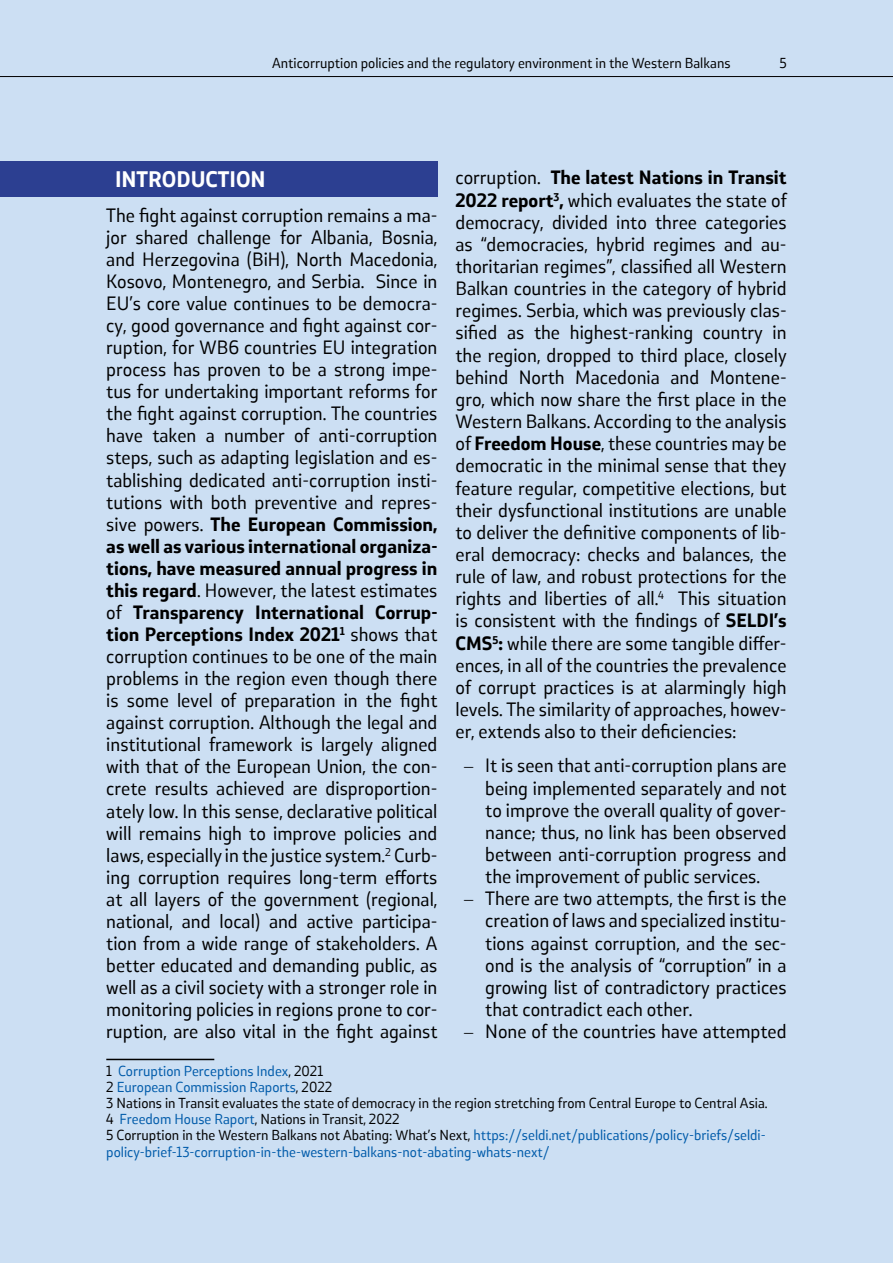
<style>
.page{position:relative;width:893px;height:1263px;background:#ccdff3}
.page>*{position:absolute;margin:0;border:0;box-sizing:border-box;transform-origin:0 0}
.t1{font:700 21px "Stobi Sans Offc";color:#fff}
.t2{font:18px/22px "Stobi Sans Offc";color:#000;text-align:justify}
.t3{font:13.5px/16.2px "Stobi Sans Offc";color:#005baa}
.t4{font:13.5px "Stobi Sans Offc";color:#000}
.s1{font-weight:700}
.s2{color:#000}
</style>
<div class="page">
<hr style="left:0;top:76px;width:893px;height:1px;background:#000">
<div style="left:0;top:161px;width:437px;height:35px;background:#2c3f91"></div>
<hr style="left:106px;top:1059px;width:108px;height:1px;background:#000">
<p class="t4" style="left:272px;top:55px;width:460px">Anticorruption policies and the regulatory environment in the Western Balkans</p>
<p class="t4" style="left:779px;top:55px;width:9px">5</p>
<p class="t2" style="left:455px;top:167px;width:333px">corruption. <span class="s1">The latest Nations in Transit 2022 report</span><sup>3</sup><span class="s1">,</span> which evaluates the state of democracy, divided into three categories as “democracies, hybrid regimes and au&shy;thoritarian regimes”, classified all Western Balkan countries in the category of hybrid regimes. Serbia, which was previously clas&shy;sified as the highest-ranking country in the region, dropped to third place, closely behind North Macedonia and Montene&shy;gro, which now share the first place in the Western Balkans. According to the analysis of <span class="s1">Freedom House</span>, these countries may be democratic in the minimal sense that they feature regular, competitive elections, but their dysfunctional institutions are unable to deliver the definitive components of lib&shy;eral democracy: checks and balances, the rule of law, and robust protections for the rights and liberties of all.<sup>4</sup> This situation is consistent with the findings of <span class="s1">SELDI’s CMS</span><sup>5</sup><span class="s1">:</span> while there are some tangible differ&shy;ences, in all of the countries the prevalence of corrupt practices is at alarmingly high levels. The similarity of approaches, howev&shy;er, extends also to their deficiencies:</p>
<p class="t2" style="left:464px;top:755px;width:324px">− It is seen that anti-corruption plans are</p>
<p class="t2" style="left:485px;top:777px;width:303px">being implemented separately and not</p>
<p class="t2" style="left:485px;top:799px;width:303px">to improve the overall quality of gover-</p>
<p class="t2" style="left:485px;top:821px;width:303px">nance; thus, no link has been observed</p>
<p class="t2" style="left:485px;top:843px;width:303px">between anti-corruption progress and</p>
<p class="t2" style="left:485px;top:865px;width:276px">the improvement of public services.</p>
<p class="t2" style="left:464px;top:888px;width:324px">− There are two attempts, the first is the</p>
<p class="t2" style="left:485px;top:910px;width:303px">creation of laws and specialized institu-</p>
<p class="t2" style="left:485px;top:932px;width:303px">tions against corruption, and the sec-</p>
<p class="t2" style="left:485px;top:954px;width:303px">ond is the analysis of “corruption” in a</p>
<p class="t2" style="left:485px;top:976px;width:303px">growing list of contradictory practices</p>
<p class="t2" style="left:485px;top:998px;width:209px">that contradict each other.</p>
<p class="t2" style="left:464px;top:1021px;width:324px">− None of the countries have attempted</p>
<p class="t1" style="left:115px;top:166px;width:152px">INTRODUCTION</p>
<p class="t2" style="left:106px;top:204px;width:333px">The fight against corruption remains a ma&shy;jor shared challenge for Albania, Bosnia, and Herzegovina (BiH), North Macedonia, Kosovo, Montenegro, and Serbia. Since in EU’s core value continues to be democra&shy;cy, good governance and fight against cor&shy;ruption, for WB6 countries EU integration process has proven to be a strong impe&shy;tus for undertaking important reforms for the fight against corruption. The countries have taken a number of anti-corruption steps, such as adapting legislation and es&shy;tablishing dedicated anti-corruption insti&shy;tutions with both preventive and repres&shy;sive powers. <span class="s1">The European Commission, as well as various international organiza&shy;tions, have measured annual progress in this regard</span>. However, the latest estimates of <span class="s1">Transparency International Corrup&shy;tion Perceptions Index 2021</span><sup>1</sup> shows that corruption continues to be one of the main problems in the region even though there is some level of preparation in the fight against corruption. Although the legal and institutional framework is largely aligned with that of the European Union, the con&shy;crete results achieved are disproportion&shy;ately low. In this sense, declarative political will remains high to improve policies and laws, especially in the justice system.<sup>2</sup> Curb&shy;ing corruption requires long-term efforts at all layers of the government (regional, national, and local) and active participa&shy;tion from a wide range of stakeholders. A better educated and demanding public, as well as a civil society with a stronger role in monitoring policies in regions prone to cor&shy;ruption, are also vital in the fight against</p>
<p class="t3" style="left:106px;top:1063px;width:663px"><span class="s2">1</span> Corruption Perceptions Index<span class="s2">, 2021<br>2</span> European Commission Raports<span class="s2">, 2022<br>3 Nations in Transit evaluates the state of democracy in the region stretching from Central Europe to Central Asia.<br>4</span> Freedom House Raport<span class="s2">, Nations in Transit, 2022<br>5 Corruption in the Western Balkans not Abating: What’s Next,</span> https://seldi.net/publications/policy-briefs/seldi&shy;policy-brief-13-corruption-in-the-western-balkans-not-abating-whats-next/</p>
</div>
